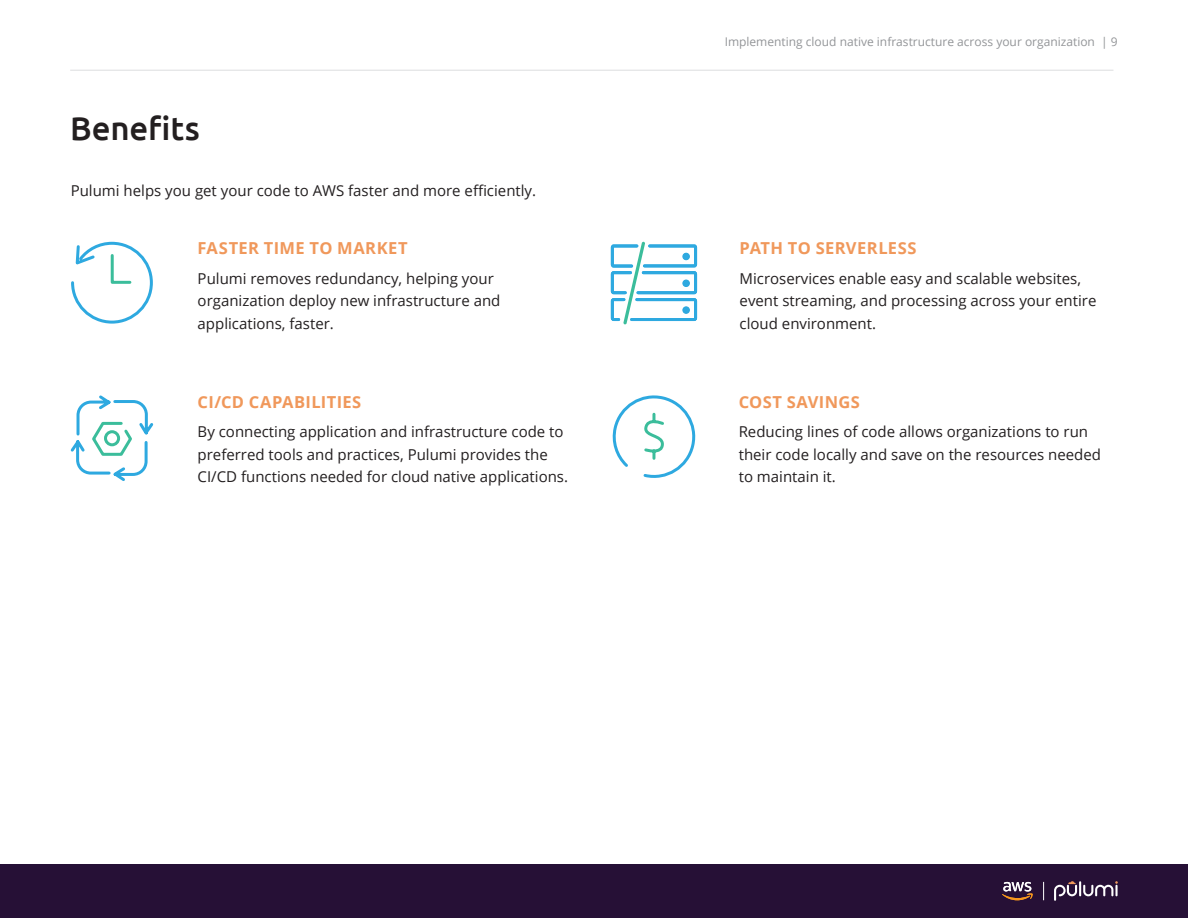
<style>
.page{position:relative;width:1188px;height:918px;background:#fff}
.page>*{position:absolute;margin:0;border:0;box-sizing:border-box;transform-origin:0 0}
.t1{font:500 33px "Ubuntu";letter-spacing:-.005em;color:#231f20}
.t2{font:700 16.5px "Open Sans";letter-spacing:.025em;color:#f0985b}
.t3{font:15px/22.5px "Open Sans";color:#231f20}
.t4{font:12px "Open Sans";color:#939598}
</style>
<div class="page">
<div style="left:0;top:864px;width:1188px;height:54px;background:#261036"></div>
<hr style="left:70px;top:70px;width:1043px;height:1px;background:#dcdddf">
<svg style="left:1043px;top:882px;width:1px;height:18px"></svg>
<svg style="left:1002px;top:882px;width:31px;height:18px"></svg>
<svg style="left:1054px;top:881px;width:64px;height:20px"></svg>
<svg style="left:71px;top:241px;width:82px;height:83px"></svg>
<hr style="left:111px;top:256px;width:3px;height:26px;background:#3bbd9b">
<hr style="left:112px;top:281px;width:18px;height:3px;background:#3bbd9b">
<svg style="left:70px;top:395px;width:84px;height:86px"></svg>
<svg style="left:610px;top:242px;width:88px;height:83px"></svg>
<svg style="left:612px;top:395px;width:84px;height:83px"></svg>
<h1 class="t1" style="left:70px;top:108px;width:131px">Benefits</h1>
<p class="t3" style="left:71px;top:179px;width:467px">Pulumi helps you get your code to AWS faster and more efficiently.</p>
<p class="t2" style="left:198px;top:237px;width:212px">FASTER TIME TO MARKET</p>
<p class="t3" style="left:198px;top:267px;width:304px">Pulumi removes redundancy, helping your organization deploy new infrastructure and applications, faster.</p>
<p class="t2" style="left:198px;top:390px;width:165px">CI/CD CAPABILITIES</p>
<p class="t3" style="left:198px;top:420px;width:372px">By connecting application and infrastructure code to preferred tools and practices, Pulumi provides the<br>CI/CD functions needed for cloud native applications.</p>
<p class="t4" style="left:725px;top:33px;width:395px">Implementing cloud native infrastructure across your organization | 9</p>
<p class="t2" style="left:740px;top:237px;width:178px">PATH TO SERVERLESS</p>
<p class="t3" style="left:740px;top:267px;width:358px">Microservices enable easy and scalable websites, event streaming, and processing across your entire cloud environment.</p>
<p class="t2" style="left:739px;top:390px;width:123px">COST SAVINGS</p>
<p class="t3" style="left:739px;top:420px;width:364px">Reducing lines of code allows organizations to run their code locally and save on the resources needed to maintain it.</p>
</div>
